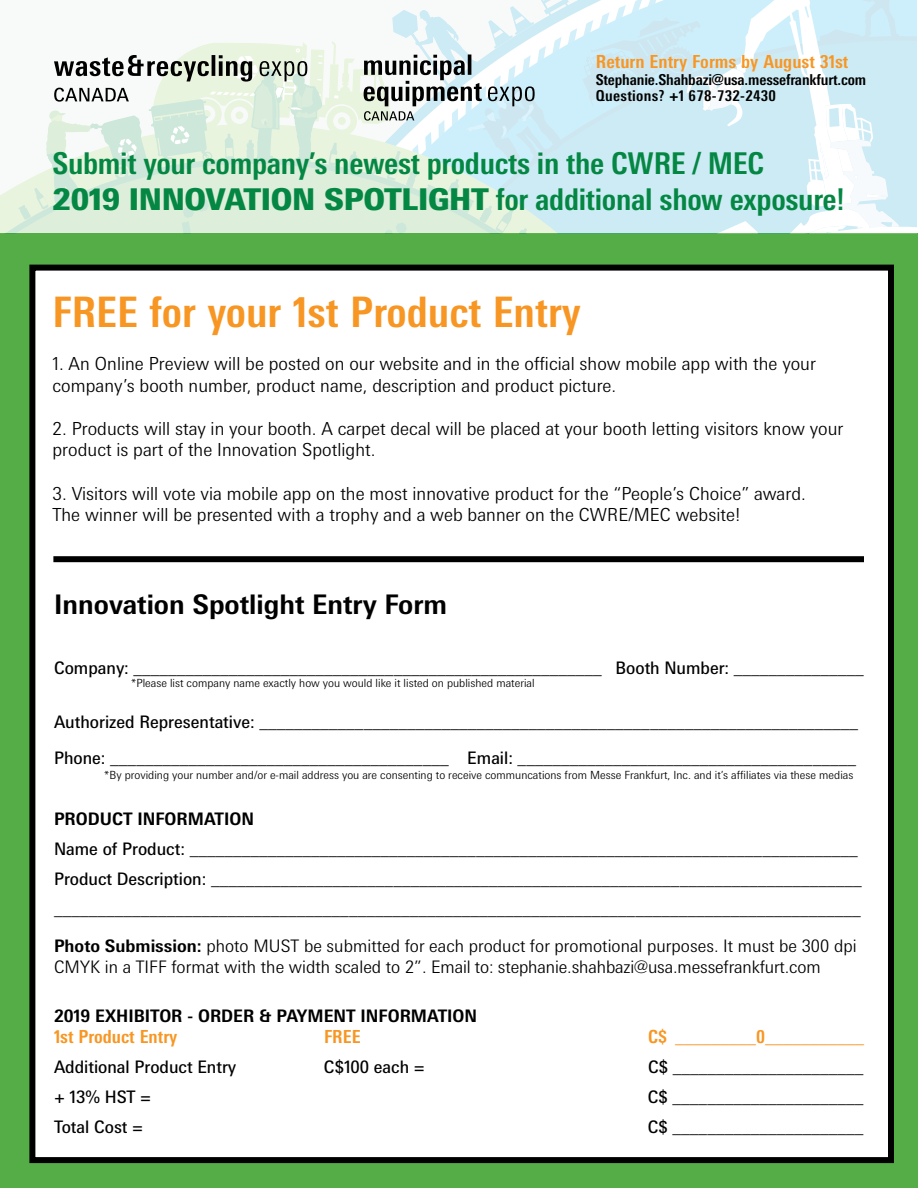
<style>
.page{position:relative;width:918px;height:1188px;background:#fff}
.page>*{position:absolute;margin:0;border:0;box-sizing:border-box;transform-origin:0 0}
.t1{font:700 condensed 42px "Messe Univers";color:#f89623}
.t2{font:700 condensed 30px/36px "Messe Univers";letter-spacing:-.01em;color:#048743}
.t3{font:700 27px "Messe Univers";color:#000}
.t4{font:300 18px/21.6px "Messe Univers";color:#000101}
.t5{font:700 condensed 18px "Messe Univers";color:#f89623}
.t6{font:17.25px/30px "Messe Univers";color:#000}
.t7{font:300 17.25px/20.7px "Messe Univers";color:#000}
.t8{font:17.25px "Messe Univers";color:#000101}
.t9{font:700 17.25px "Messe Univers";color:#000}
.t10{font:700 condensed 15px/16.5px "Messe Univers";letter-spacing:-.01em;color:#000101}
.t11{font:300 11.25px "Messe Univers";color:#000}
.s1{font-weight:900;font-stretch:normal}
.s2{font-weight:700}
</style>
<div class="page">
<div style="left:0;top:233px;width:918px;height:955px;background:#55ad47"></div>
<div style="left:29px;top:265px;width:865px;height:898px;background:#fff;border:6px solid #000"></div>
<svg style="left:0;top:185px;width:18px;height:48px"></svg>
<svg style="left:18px;top:0;width:899px;height:234px"></svg>
<div style="left:53px;top:556px;width:811px;height:6px;background:#000"></div>
<p class="t5" style="left:596px;top:51px;width:254px">Return Entry Forms by August 31st</p>
<p class="t10" style="left:596px;top:71px;width:272px">Stephanie.Shahbazi@usa.messefrankfurt.com<br>Questions? +1 678-732-2430</p>
<h2 class="t2" style="left:52px;top:145px;width:794px">Submit your company’s newest products in the CWRE / MEC<br><span class="s1">2019 INNOVATION SPOTLIGHT</span> for additional show exposure!</h2>
<h1 class="t1" style="left:52px;top:286px;width:530px">FREE for your 1st Product Entry</h1>
<p class="t4" style="left:52px;top:353px;width:765px">1. An Online Preview will be posted on our website and in the official show mobile app with the your company’s booth number, product name, description and product picture.</p>
<p class="t4" style="left:52px;top:417px;width:792px">2. Products will stay in your booth. A carpet decal will be placed at your booth letting visitors know your product is part of the Innovation Spotlight.</p>
<p class="t4" style="left:52px;top:482px;width:755px">3. Visitors will vote via mobile app on the most innovative product for the “People’s Choice” award.<br>The winner will be presented with a trophy and a web banner on the CWRE/MEC website!</p>
<h3 class="t3" style="left:54px;top:588px;width:394px">Innovation Spotlight Entry Form</h3>
<p class="t6" style="left:54px;top:653px;width:811px">Company: ______________________________________________________ Booth Number: _______________</p>
<p class="t6" style="left:54px;top:704px;width:806px;line-height:36px">Authorized Representative: _____________________________________________________________________<br>Phone: _______________________________________ Email: _______________________________________</p>
<p class="t11" style="left:104px;top:768px;width:751px">*By providing your number and/or e-mail address you are consenting to receive communcations from Messe Frankfurt, Inc. and it’s affiliates via these medias</p>
<p class="t11" style="left:131px;top:676px;width:405px">*Please list company name exactly how you would like it listed on published material</p>
<p class="t9" style="left:54px;top:808px;width:202px">PRODUCT INFORMATION</p>
<p class="t6" style="left:54px;top:833px;width:809px">Name of Product: _____________________________________________________________________________<br>Product Description: ___________________________________________________________________________ _____________________________________________________________________________________________</p>
<p class="t7" style="left:54px;top:935px;width:804px"><span class="s2">Photo Submission:</span> photo MUST be submitted for each product for promotional purposes. It must be 300 dpi<br>CMYK in a TIFF format with the width scaled to 2”. Email to: stephanie.shahbazi@usa.messefrankfurt.com</p>
<p class="t9" style="left:54px;top:1005px;width:425px">2019 EXHIBITOR - ORDER &amp; PAYMENT INFORMATION</p>
<p class="t5" style="left:54px;top:1026px;width:125px">1st Product Entry</p>
<p class="t5" style="left:324px;top:1026px;width:38px">FREE</p>
<p class="t5" style="left:648px;top:1026px;width:217px">C$ _________0___________</p>
<p class="t8" style="left:54px;top:1056px;width:184px">Additional Product Entry</p>
<p class="t8" style="left:324px;top:1056px;width:102px">C$100 each =</p>
<p class="t8" style="left:648px;top:1056px;width:217px">C$ ______________________</p>
<p class="t8" style="left:54px;top:1086px;width:99px">+ 13% HST =</p>
<p class="t8" style="left:648px;top:1086px;width:217px">C$ ______________________</p>
<p class="t8" style="left:54px;top:1116px;width:91px">Total Cost =</p>
<p class="t8" style="left:648px;top:1116px;width:217px">C$ ______________________</p>
</div>
